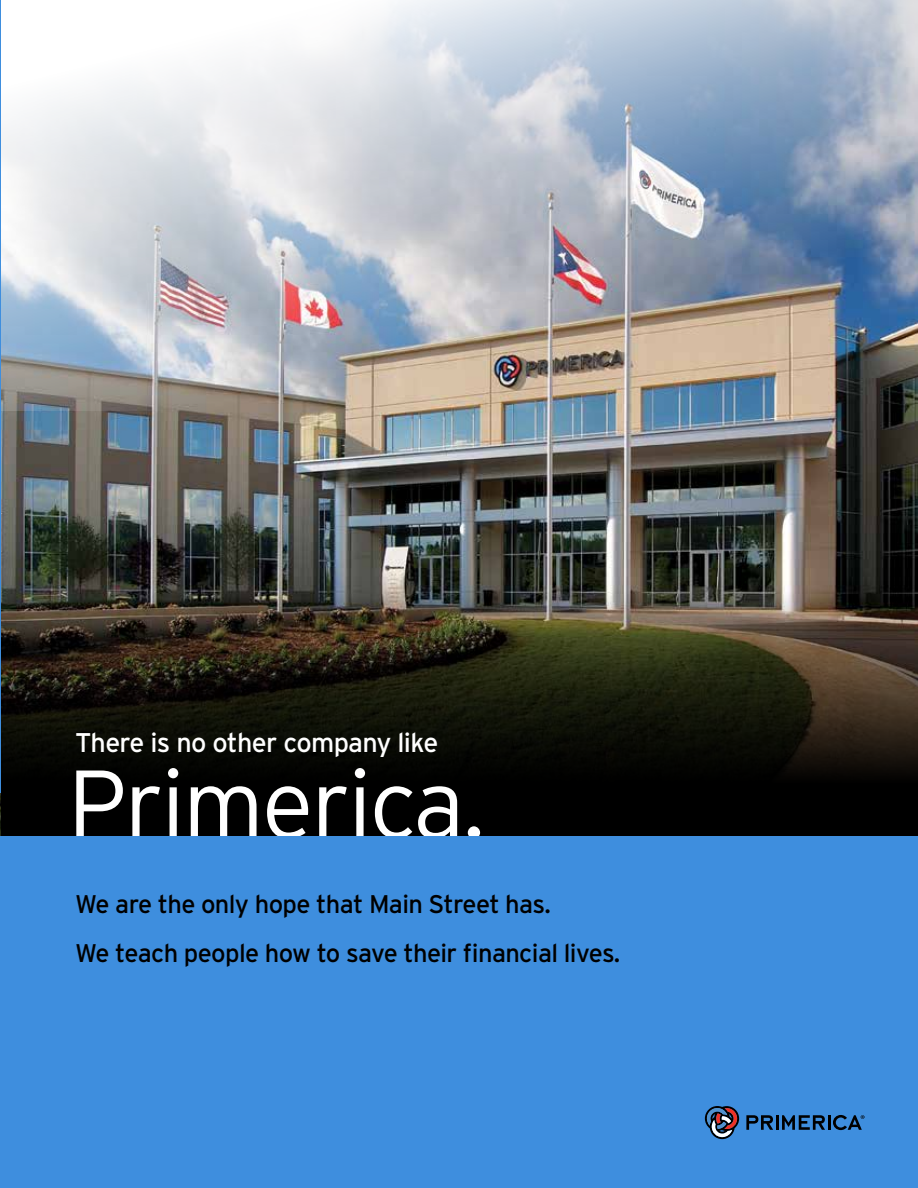
<style>
.page{position:relative;width:918px;height:1188px;background:#fff}
.page>*{position:absolute;margin:0;border:0;box-sizing:border-box;transform-origin:0 0}
.t1{font:300 96px "Interstate";letter-spacing:-.025em;color:#fff}
.t2{font:27px "Interstate";letter-spacing:-.025em;color:#fff}
.t3{font:25.5px/49.5px "Interstate";letter-spacing:-.025em;color:#000}
</style>
<div class="page">
<img style="left:1px;top:411px;width:917px;height:170px">
<svg style="left:1px;top:581px;width:917px;height:256px;background:#201e15"></svg>
<div style="left:0;top:837px;width:918px;height:351px;background:#3e8ede"></div>
<svg style="left:705px;top:1106px;width:34px;height:33px"></svg>
<svg style="left:746px;top:1115px;width:118px;height:15px"></svg>
<img style="left:1px;top:0;width:917px;height:411px">
<hr style="left:0;top:0;width:1px;height:793px;background:#3e8ede">
<p class="t2" style="left:75px;top:727px;width:364px">There is no other company like</p>
<h1 class="t1" style="left:68px;top:750px;width:419px">Primerica.</h1>
<p class="t3" style="left:75px;top:879px;width:546px">We are the only hope that Main Street has.<br>We teach people how to save their financial lives.</p>
</div>
